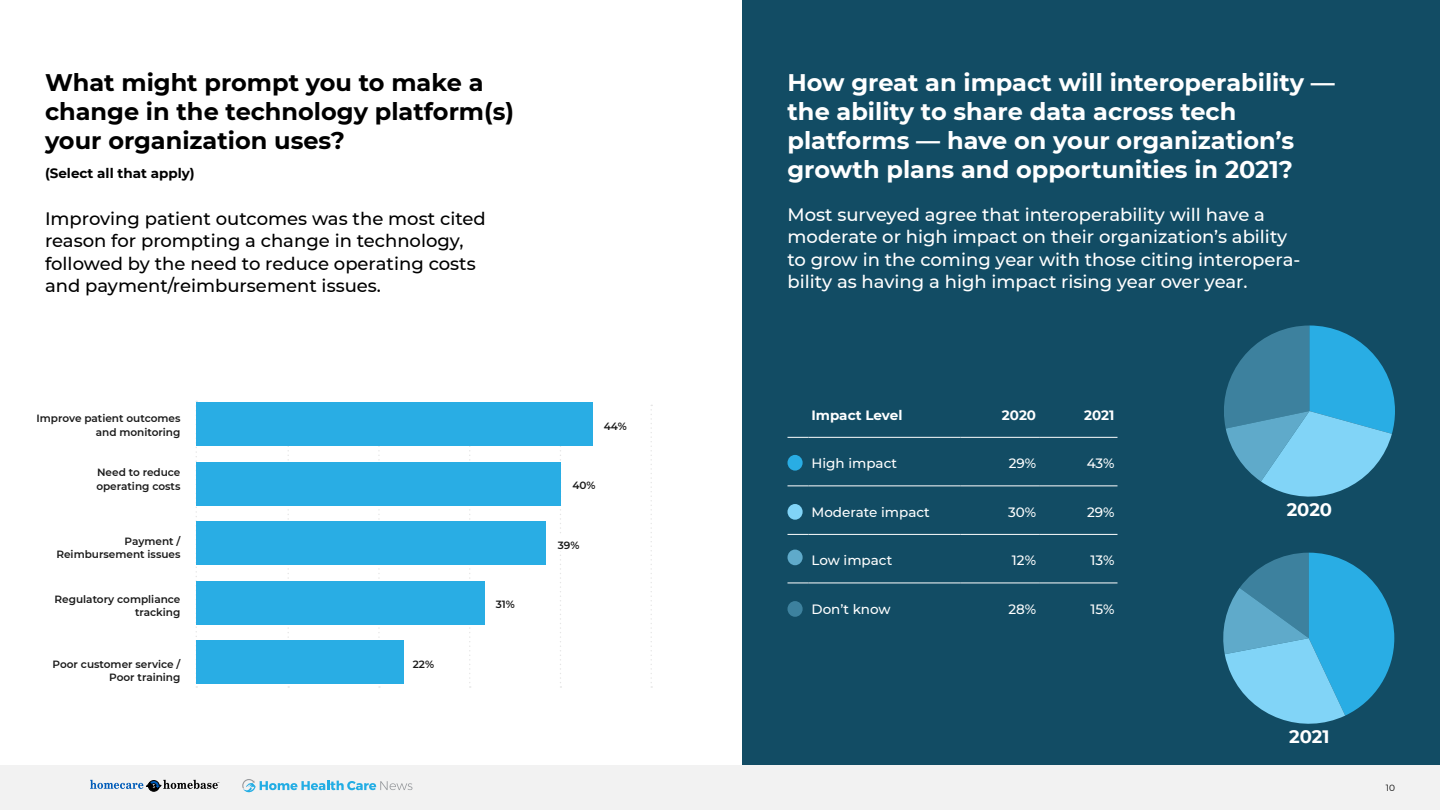
<style>
.page{position:relative;width:1440px;height:810px;background:#fff}
.page>*{position:absolute;margin:0;border:0;box-sizing:border-box;transform-origin:0 0}
.t1{font:700 24px/29.2px "Montserrat";color:#fff}
.t2{font:700 24px/29.2px "Montserrat";color:#000}
.t3{font:500 18px/22.5px "Montserrat";color:#fff}
.t4{font:500 18px/22.5px "Montserrat";color:#000}
.t5{font:700 18px "Montserrat";color:#fff}
.t6{font:500 13.5px "Montserrat";color:#fff}
.t7{font:700 13.5px "Montserrat";color:#000}
.t8{font:700 13.5px "Montserrat";color:#fff}
.t9{font:600 10.5px/13.5px "Montserrat";color:#1a1a1a;text-align:right}
.t10{font:9px "Montserrat";color:#000}
</style>
<div class="page">
<div style="left:0;top:765px;width:1440px;height:45px;background:#f2f2f2"></div>
<svg style="left:90px;top:780px;width:129px;height:11px"></svg>
<svg style="left:242px;top:779px;width:170px;height:13px"></svg>
<svg style="left:196px;top:401px;width:1px;height:287px"></svg>
<svg style="left:287px;top:446px;width:2px;height:242px"></svg>
<svg style="left:378px;top:446px;width:2px;height:242px"></svg>
<svg style="left:469px;top:446px;width:2px;height:242px"></svg>
<svg style="left:560px;top:446px;width:1px;height:242px"></svg>
<svg style="left:651px;top:405px;width:1px;height:283px"></svg>
<div style="left:196px;top:403px;width:396px;height:43px;background:#29ade4"></div>
<div style="left:196px;top:581px;width:288px;height:43px;background:#29ade4"></div>
<div style="left:196px;top:522px;width:350px;height:43px;background:#29ade4"></div>
<div style="left:196px;top:462px;width:365px;height:43px;background:#29ade4"></div>
<div style="left:196px;top:641px;width:208px;height:43px;background:#29ade4"></div>
<div style="left:742px;top:0;width:698px;height:765px;background:#124c64"></div>
<svg style="left:1223px;top:553px;width:171px;height:171px"></svg>
<svg style="left:1224px;top:326px;width:171px;height:171px"></svg>
<svg style="left:788px;top:437px;width:20px;height:1px"></svg>
<hr style="left:808px;top:437px;width:153px;height:1px;background:#fff">
<hr style="left:961px;top:437px;width:78px;height:1px;background:#fff">
<hr style="left:1039px;top:437px;width:79px;height:1px;background:#fff">
<svg style="left:788px;top:486px;width:20px;height:1px"></svg>
<hr style="left:808px;top:486px;width:153px;height:1px;background:#fff">
<hr style="left:961px;top:486px;width:78px;height:1px;background:#fff">
<hr style="left:1039px;top:486px;width:79px;height:1px;background:#fff">
<svg style="left:788px;top:534px;width:20px;height:1px"></svg>
<hr style="left:808px;top:534px;width:153px;height:1px;background:#fff">
<hr style="left:961px;top:534px;width:78px;height:1px;background:#fff">
<hr style="left:1039px;top:534px;width:79px;height:1px;background:#fff">
<svg style="left:788px;top:583px;width:20px;height:1px"></svg>
<hr style="left:808px;top:583px;width:153px;height:1px;background:#fff">
<hr style="left:961px;top:583px;width:78px;height:1px;background:#fff">
<hr style="left:1039px;top:583px;width:79px;height:1px;background:#fff">
<div style="left:787px;top:455px;width:16px;height:16px;background:#29ade4;border-radius:50%"></div>
<div style="left:787px;top:504px;width:16px;height:16px;background:#81d4f7;border-radius:50%"></div>
<svg style="left:787px;top:550px;width:16px;height:15px"></svg>
<svg style="left:787px;top:601px;width:16px;height:16px"></svg>
<div style="left:552px;top:536px;width:36px;height:15px;background:#fff"></div>
<h1 class="t2" style="left:45px;top:66px;width:471px">What might prompt you to make a change in the technology platform(s) your organization uses?</h1>
<p class="t7" style="left:45px;top:164px;width:151px">(Select all that apply)</p>
<p class="t4" style="left:45px;top:206px;width:442px">Improving patient outcomes was the most cited reason for prompting a change in technology, followed by the need to reduce operating costs and payment/reimbursement issues.</p>
<p class="t9" style="left:37px;top:411px;width:145px">Improve patient outcomes and monitoring</p>
<p class="t9" style="left:96px;top:465px;width:86px;text-align:left">Need to reduce operating costs</p>
<p class="t9" style="left:56px;top:534px;width:126px">Payment /<br>Reimbursement issues</p>
<p class="t9" style="left:55px;top:592px;width:127px">Regulatory compliance tracking</p>
<p class="t9" style="left:53px;top:657px;width:129px">Poor customer service /<br>Poor training</p>
<p class="t9" style="left:413px;top:657px;width:23px">22%</p>
<p class="t9" style="left:496px;top:597px;width:21px">31%</p>
<p class="t9" style="left:604px;top:419px;width:24px">44%</p>
<p class="t9" style="left:572px;top:478px;width:25px">40%</p>
<p class="t9" style="left:558px;top:538px;width:23px">39%</p>
<h1 class="t1" style="left:788px;top:66px;width:549px">How great an impact will interoperability — the ability to share data across tech platforms — have on your organization’s growth plans and opportunities in 2021?</h1>
<p class="t3" style="left:788px;top:203px;width:514px">Most surveyed agree that interoperability will have a moderate or high impact on their organization’s ability to grow in the coming year with those citing interopera&shy;bility as having a high impact rising year over year.</p>
<p class="t8" style="left:812px;top:405px;width:92px">Impact Level</p>
<p class="t8" style="left:1002px;top:405px;width:36px">2020</p>
<p class="t8" style="left:1084px;top:405px;width:32px">2021</p>
<p class="t6" style="left:812px;top:454px;width:87px">High impact</p>
<p class="t6" style="left:1009px;top:454px;width:29px">29%</p>
<p class="t6" style="left:1087px;top:454px;width:29px">43%</p>
<p class="t6" style="left:812px;top:502px;width:120px">Moderate impact</p>
<p class="t6" style="left:1008px;top:502px;width:30px">30%</p>
<p class="t6" style="left:1087px;top:502px;width:29px">29%</p>
<p class="t6" style="left:812px;top:551px;width:82px">Low impact</p>
<p class="t6" style="left:1012px;top:551px;width:26px">12%</p>
<p class="t6" style="left:1091px;top:551px;width:25px">13%</p>
<p class="t6" style="left:812px;top:600px;width:81px">Don’t know</p>
<p class="t6" style="left:1008px;top:600px;width:29px">28%</p>
<p class="t6" style="left:1091px;top:600px;width:25px">15%</p>
<p class="t5" style="left:1287px;top:497px;width:47px">2020</p>
<p class="t5" style="left:1289px;top:724px;width:42px">2021</p>
<p class="t10" style="left:1386px;top:781px;width:11px">10</p>
</div>
